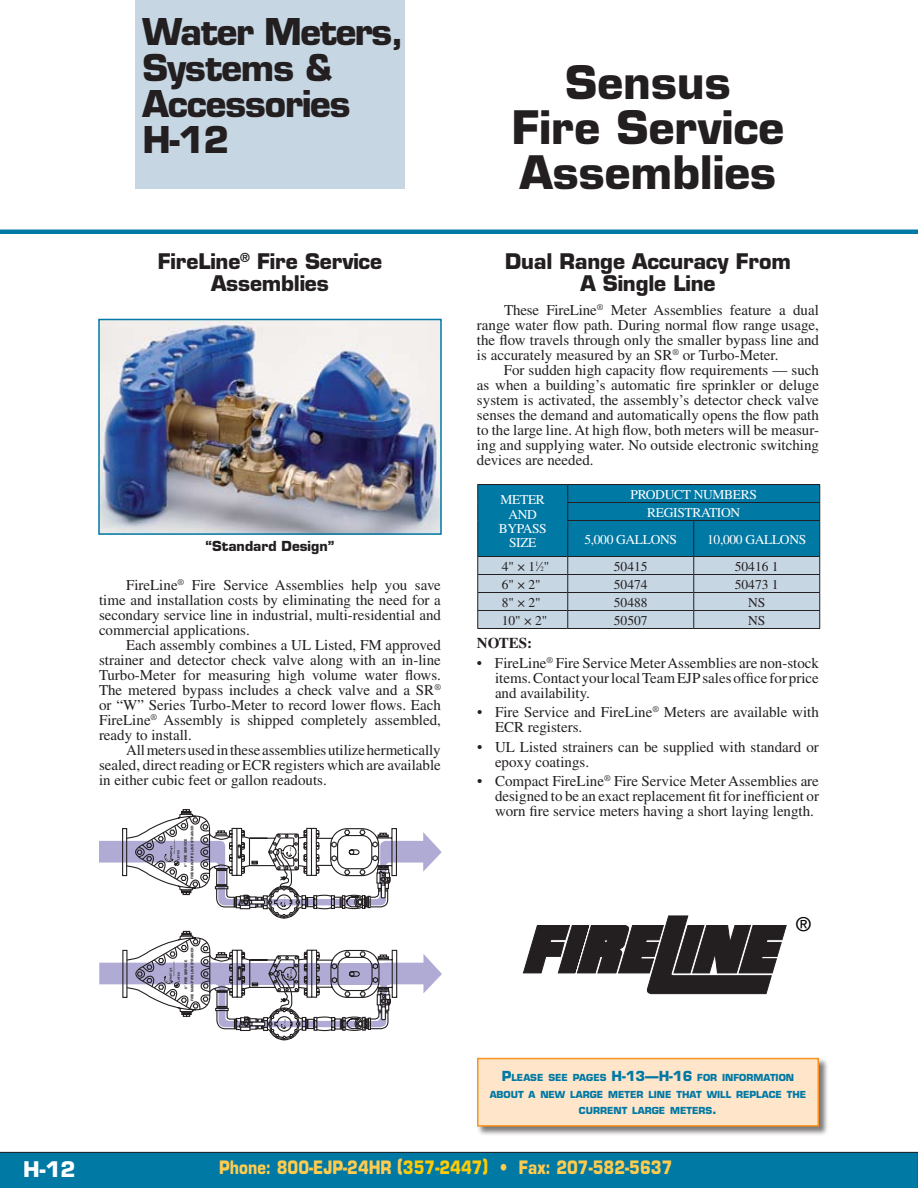
<style>
.page{position:relative;width:918px;height:1188px;background:#fff}
.page>*{position:absolute;margin:0;border:0;box-sizing:border-box;transform-origin:0 0}
.t1{font:700 45px/45px "Eurostile";color:#231f20;text-align:center}
.t2{font:700 36px/36px "Eurostile";letter-spacing:-.03em;color:#231f20}
.t3{font:700 21px/22.5px "Eurostile";letter-spacing:-.01em;color:#231f20;text-align:center}
.t4{font:700 21px "Eurostile";color:#fff}
.t5{font:19.05px "Helvetica";color:#000}
.t6{font:700 18px "Eurostile";color:#ffcc4e;scale:.83 1}
.t7{font:15px/15px "Times";color:#231f20;text-align:justify}
.t8{font:700 15px "Times";color:#231f20}
.t9{font:13.5px "Times";letter-spacing:-.025em;color:#fff}
.t10{font:13.5px "Times";color:#231f20}
.t11{font:700 13.5px "Eurostile";color:#231f20}
.t12{font:700 9.45px/16.2px "Eurostile";color:#0079a4;text-align:center}
.t13{font:700 3.45px "Helvetica";color:#231f20}
.t14{font:700 2.7px "Helvetica";color:#231f20}
.s1{font-size:6.75px}
.s2{font-size:13.5px}
.s3{color:#ffcb05}
</style>
<div class="page">
<img style="left:101px;top:322px;width:338px;height:210px">
<div style="left:98px;top:319px;width:344px;height:216px;border:2px solid #0079a4"></div>
<svg style="left:477px;top:484px;width:343px;height:144px;background:#5f9fba"></svg>
<hr style="left:477px;top:628px;width:91px;height:1px;background:#231f20">
<hr style="left:568px;top:628px;width:126px;height:1px;background:#231f20">
<hr style="left:694px;top:628px;width:126px;height:1px;background:#231f20">
<svg style="left:99px;top:809px;width:343px;height:110px"></svg>
<svg style="left:99px;top:931px;width:343px;height:109px"></svg>
<svg style="left:523px;top:916px;width:264px;height:78px"></svg>
<div style="left:476px;top:1057px;width:353px;height:79px;background:#231f20;opacity:.6"></div>
<div style="left:478px;top:1059px;width:340px;height:67px;background:#ffe5ca"></div>
<div style="left:477px;top:1058px;width:342px;height:69px;border:2px solid #f7931e"></div>
<div style="left:135px;top:0;width:270px;height:189px;background:#c7d6e3"></div>
<hr style="left:0;top:230px;width:918px;height:4px;background:#0079a4">
<div style="left:0;top:1152px;width:918px;height:36px;background:#0079a4"></div>
<h2 class="t2" style="left:142px;top:13px;width:263px">Water Meters,<br>Systems &amp;<br>Accessories<br>H-12</h2>
<h3 class="t3" style="left:158px;top:250px;width:226px">FireLine<sup>®</sup> Fire Service<br>Assemblies</h3>
<p class="t11" style="left:206px;top:537px;width:130px">“Standard Design”</p>
<p class="t7" style="left:99px;top:578px;width:344px;text-indent:27px">FireLine<sup>®</sup> Fire Service Assemblies help you save time and installation costs by eliminating the need for a secondary service line in industrial, multi-residential and commercial applications.</p>
<p class="t7" style="left:99px;top:638px;width:344px;text-indent:27px">Each assembly combines a UL Listed, FM approved strainer and detector check valve along with an in-line Turbo-Meter for measuring high volume water flows.<br>The metered bypass includes a check valve and a SR<sup>® </sup>or “W” Series Turbo-Meter to record lower flows. Each FireLine<sup>®</sup> Assembly is shipped completely assembled, ready to install.</p>
<p class="t7" style="left:99px;top:743px;width:343px;text-indent:27px">All meters used in these assemblies utilize hermetically sealed, direct reading or ECR registers which are available in either cubic feet or gallon readouts.</p>
<p class="t13" style="left:190px;top:879px;width:55px;rotate:-90deg">FIRE MAIN PIPE LINE STRAINER</p>
<p class="t13" style="left:184px;top:867px;width:30px;rotate:-90deg">6" FIRE SERVICE</p>
<p class="t14" style="left:177px;top:860px;width:11px;rotate:-90deg">LISTED</p>
<p class="t13" style="left:190px;top:1001px;width:55px;rotate:-90deg">FIRE MAIN PIPE LINE STRAINER</p>
<p class="t13" style="left:184px;top:989px;width:30px;rotate:-90deg">6" FIRE SERVICE</p>
<p class="t14" style="left:177px;top:982px;width:11px;rotate:-90deg">LISTED</p>
<h1 class="t1" style="left:512px;top:60px;width:274px">Sensus<br>Fire Service<br>Assemblies</h1>
<h3 class="t3" style="left:505px;top:250px;width:287px">Dual Range Accuracy From<br>A Single Line</h3>
<p class="t7" style="left:477px;top:303px;width:344px;text-indent:27px">These FireLine<sup>®</sup> Meter Assemblies feature a dual range water flow path. During normal flow range usage, the flow travels through only the smaller bypass line and is accurately measured by an SR<sup>®</sup> or Turbo-Meter.</p>
<p class="t7" style="left:477px;top:363px;width:344px;text-indent:27px">For sudden high capacity flow requirements — such as when a building’s automatic fire sprinkler or deluge system is activated, the assembly’s detector check valve senses the demand and automatically opens the flow path to the large line. At high flow, both meters will be measur&shy;ing and supplying water. No outside electronic switching devices are needed.</p>
<p class="t9" style="left:501px;top:492px;width:46px">METER</p>
<p class="t9" style="left:508px;top:507px;width:11px">and</p>
<p class="t9" style="left:499px;top:521px;width:9px">bypass</p>
<p class="t9" style="left:509px;top:535px;width:8px">size</p>
<p class="t9" style="left:631px;top:487px;width:10px">product</p>
<p class="t9" style="left:694px;top:487px;width:10px">numbers</p>
<p class="t9" style="left:647px;top:505px;width:9px">registration</p>
<p class="t9" style="left:584px;top:532px;width:42px">5,000 gallons</p>
<p class="t9" style="left:707px;top:532px;width:48px">10,000 gallons</p>
<p class="t10" style="left:502px;top:559px;width:49px">4" × 1<sup>1</sup>⁄<span class="s1">2</span>"</p>
<p class="t10" style="left:614px;top:559px;width:35px">50415</p>
<p class="t10" style="left:735px;top:559px;width:45px">50416 1</p>
<p class="t10" style="left:502px;top:577px;width:40px">6" × 2"</p>
<p class="t10" style="left:614px;top:577px;width:35px">50474</p>
<p class="t10" style="left:735px;top:577px;width:45px">50473 1</p>
<p class="t10" style="left:502px;top:595px;width:40px">8" × 2"</p>
<p class="t10" style="left:614px;top:595px;width:35px">50488</p>
<p class="t10" style="left:748px;top:595px;width:19px">NS</p>
<p class="t10" style="left:502px;top:613px;width:47px">10" × 2"</p>
<p class="t10" style="left:614px;top:613px;width:35px">50507</p>
<p class="t10" style="left:748px;top:613px;width:19px">NS</p>
<p class="t8" style="left:477px;top:634px;width:57px">NOTES :</p>
<p class="t7" style="left:495px;top:655px;width:326px;text-indent:-18px">• FireLine<sup>®</sup> Fire Service Meter Assemblies are non-stock items. Contact your local Team EJP sales office for price and availability.</p>
<p class="t7" style="left:495px;top:705px;width:325px;text-indent:-18px">• Fire Service and FireLine<sup>®</sup> Meters are available with<br>ECR registers.</p>
<p class="t7" style="left:495px;top:739px;width:325px;text-indent:-18px">• UL Listed strainers can be supplied with standard or epoxy coatings.</p>
<p class="t7" style="left:495px;top:774px;width:326px;text-indent:-18px">• Compact FireLine<sup>®</sup> Fire Service Meter Assemblies are designed to be an exact replacement fit for inefficient or worn fire service meters having a short laying length.</p>
<p class="t5" style="left:797px;top:913px;width:16px">®</p>
<p class="t12" style="left:490px;top:1070px;width:318px"><span class="s2">P</span>LEASE SEE PAGES <span class="s2">H-13—H-16</span> FOR INFORMATION<br>ABOUT A NEW LARGE METER LINE THAT WILL REPLACE THE<br>CURRENT LARGE METERS<span class="s2">.</span></p>
<h3 class="t4" style="left:23px;top:1156px;width:54px">H-12</h3>
<p class="t6" style="left:219px;top:1156px;width:548px">Phone: 800-EJP-24HR (<span class="s3">357-2447)</span> • Fax: 207-582-5637</p>
</div>
